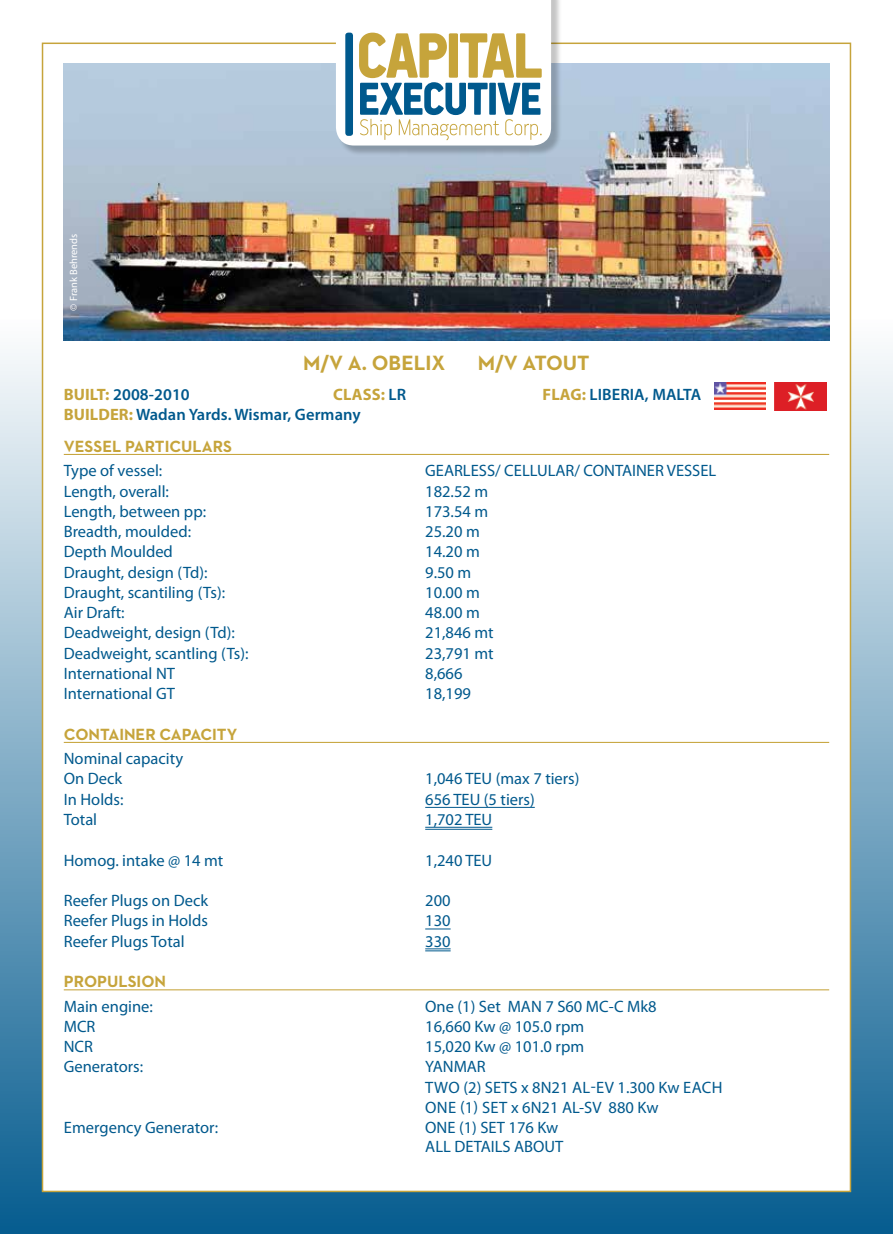
<style>
.page{position:relative;width:893px;height:1234px;background:#fff}
.page>*{position:absolute;margin:0;border:0;box-sizing:border-box;transform-origin:0 0}
.t1{font:700 21px "Neutraface Two Text Greek";color:#c6a43b}
.t2{font:16.5px/20.2px "Myriad Pro";color:#00598d}
.t3{font:600 16.5px "Myriad Pro";letter-spacing:.005em;color:#00598d}
.t4{font:700 16.5px "Neutraface Two Text Greek";color:#c6a43b}
.t5{font:700 16.5px "Myriad Pro";letter-spacing:.005em;color:#c6a43b}
.t6{font:10.5px "Myriad Pro";color:#fff}
.s1{font-weight:700;color:#c6a43b}
.s2{font-weight:600;color:#00598d}
</style>
<div class="page">
<div style="left:0;top:319px;width:893px;height:914px;background:linear-gradient(to bottom,#fdfdfe,#085d8f)"></div>
<div style="left:42px;top:43px;width:809px;height:1148px;background:#fff;border:2px solid #c6a43b"></div>
<hr style="left:64px;top:454px;width:765px;height:1px;background:#c6a43b">
<hr style="left:64px;top:741px;width:765px;height:1px;background:#c6a43b">
<hr style="left:425px;top:806px;width:110px;height:1px;background:#00598d">
<hr style="left:425px;top:826px;width:67px;height:1px;background:#00598d">
<hr style="left:425px;top:828px;width:67px;height:1px;background:#00598d">
<svg style="left:425px;top:928px;width:26px;height:1px"></svg>
<svg style="left:425px;top:948px;width:26px;height:3px"></svg>
<hr style="left:64px;top:989px;width:765px;height:1px;background:#c6a43b">
<img style="left:64px;top:64px;width:765px;height:276px">
<div style="left:337px;top:0;width:225px;height:156px;background:#000;opacity:.23"></div>
<svg style="left:336px;top:0;width:215px;height:145px"></svg>
<div style="left:345px;top:33px;width:8px;height:103px;background:#00598d;border-radius:3px"></div>
<img style="left:714px;top:383px;width:52px;height:27px">
<img style="left:775px;top:383px;width:51px;height:27px">
<p class="t6" style="left:67px;top:310px;width:78px;rotate:-90deg">© Frank Behrends</p>
<p class="t1" style="left:303px;top:350px;width:144px">M/V A. OBELIX</p>
<p class="t1" style="left:478px;top:350px;width:113px">M/V ATOUT</p>
<p class="t3" style="left:64px;top:383px;width:127px"><span class="s1">BUILT:</span> 2008-2010</p>
<p class="t5" style="left:333px;top:383px;width:74px">CLASS: <span class="s2">LR</span></p>
<p class="t3" style="left:543px;top:383px;width:160px"><span class="s1">FLAG:</span> LIBERIA, MALTA</p>
<p class="t3" style="left:64px;top:404px;width:298px"><span class="s1">BUILDER:</span> Wadan Yards. Wismar, Germany</p>
<p class="t4" style="left:64px;top:436px;width:170px">VESSEL PARTICULARS</p>
<p class="t2" style="left:64px;top:460px;width:100px">Type of vessel:</p>
<p class="t2" style="left:425px;top:460px;width:293px">GEARLESS/ CELLULAR/ CONTAINER VESSEL</p>
<p class="t2" style="left:64px;top:480px;width:107px">Length, overall:</p>
<p class="t2" style="left:425px;top:480px;width:64px">182.52 m</p>
<p class="t2" style="left:64px;top:501px;width:144px">Length, between pp:</p>
<p class="t2" style="left:425px;top:501px;width:64px">173.54 m</p>
<p class="t2" style="left:64px;top:521px;width:129px">Breadth, moulded:</p>
<p class="t2" style="left:425px;top:521px;width:56px">25.20 m</p>
<p class="t2" style="left:64px;top:541px;width:111px">Depth Moulded</p>
<p class="t2" style="left:425px;top:541px;width:56px">14.20 m</p>
<p class="t2" style="left:64px;top:561px;width:145px">Draught, design (Td):</p>
<p class="t2" style="left:425px;top:561px;width:48px">9.50 m</p>
<p class="t2" style="left:64px;top:582px;width:163px">Draught, scantiling (Ts):</p>
<p class="t2" style="left:425px;top:582px;width:56px">10.00 m</p>
<p class="t2" style="left:64px;top:602px;width:62px">Air Draft:</p>
<p class="t2" style="left:425px;top:602px;width:56px">48.00 m</p>
<p class="t2" style="left:64px;top:622px;width:172px">Deadweight, design (Td):</p>
<p class="t2" style="left:425px;top:622px;width:70px">21,846 mt</p>
<p class="t2" style="left:64px;top:642px;width:186px">Deadweight, scantling (Ts):</p>
<p class="t2" style="left:425px;top:642px;width:70px">23,791 mt</p>
<p class="t2" style="left:64px;top:662px;width:113px">International NT</p>
<p class="t2" style="left:425px;top:662px;width:39px">8,666</p>
<p class="t2" style="left:64px;top:683px;width:113px">International GT</p>
<p class="t2" style="left:425px;top:683px;width:47px">18,199</p>
<p class="t4" style="left:64px;top:724px;width:175px">CONTAINER CAPACITY</p>
<p class="t2" style="left:64px;top:748px;width:121px">Nominal capacity<br>On Deck</p>
<p class="t2" style="left:425px;top:768px;width:156px">1,046 TEU (max 7 tiers)</p>
<p class="t2" style="left:64px;top:788px;width:61px">In Holds:</p>
<p class="t2" style="left:425px;top:788px;width:111px">656 TEU (5 tiers)</p>
<p class="t2" style="left:64px;top:808px;width:35px">Total</p>
<p class="t2" style="left:425px;top:808px;width:69px">1,702 TEU</p>
<p class="t2" style="left:64px;top:849px;width:161px">Homog. intake @ 14 mt</p>
<p class="t2" style="left:425px;top:849px;width:69px">1,240 TEU</p>
<p class="t2" style="left:64px;top:889px;width:146px">Reefer Plugs on Deck</p>
<p class="t2" style="left:425px;top:889px;width:27px">200</p>
<p class="t2" style="left:64px;top:910px;width:146px">Reefer Plugs in Holds</p>
<p class="t2" style="left:425px;top:910px;width:27px">130</p>
<p class="t2" style="left:64px;top:930px;width:122px">Reefer Plugs Total</p>
<p class="t2" style="left:425px;top:930px;width:27px">330</p>
<p class="t4" style="left:64px;top:971px;width:104px">PROPULSION</p>
<p class="t2" style="left:64px;top:995px;width:91px">Μain engine:</p>
<p class="t2" style="left:425px;top:995px;width:233px">One (1) Set MAN 7 S60 MC-C Mk8</p>
<p class="t2" style="left:64px;top:1015px;width:33px">MCR</p>
<p class="t2" style="left:425px;top:1015px;width:160px">16,660 Kw @ 105.0 rpm</p>
<p class="t2" style="left:64px;top:1035px;width:31px">NCR</p>
<p class="t2" style="left:425px;top:1035px;width:160px">15,020 Kw @ 101.0 rpm</p>
<p class="t2" style="left:64px;top:1056px;width:81px">Generators:</p>
<p class="t2" style="left:425px;top:1056px;width:299px">YANMAR<br>TWO (2) SETS x 8N21 AL-EV 1.300 Kw EACH<br>ONE (1) SET x 6N21 AL-SV 880 Kw</p>
<p class="t2" style="left:64px;top:1116px;width:156px">Emergency Generator:</p>
<p class="t2" style="left:425px;top:1117px;width:140px;line-height:18.8px">ONE (1) SET 176 Kw<br>ALL DETAILS ABOUT</p>
</div>
